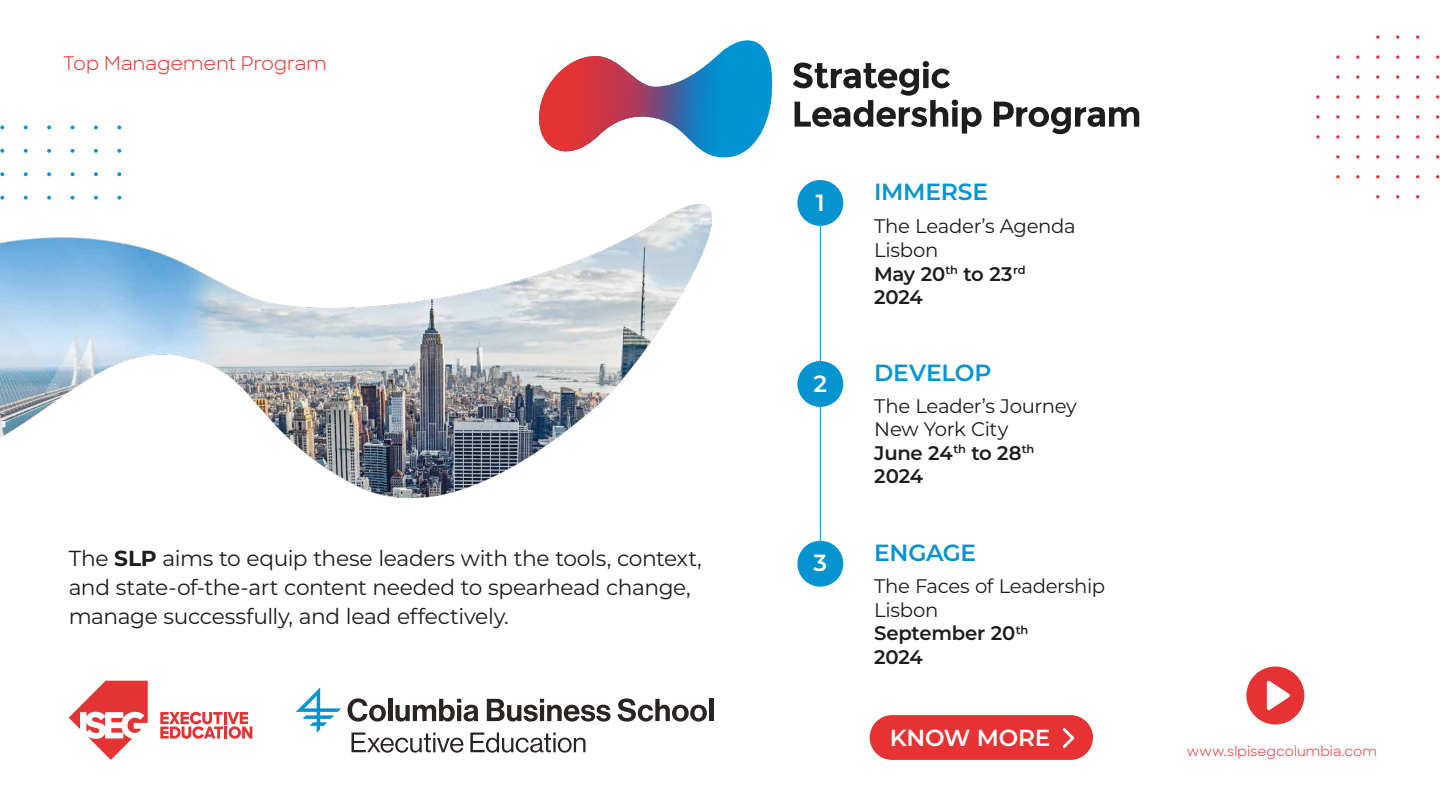
<style>
.page{position:relative;width:1440px;height:810px;background:#fff}
.page>*{position:absolute;margin:0;border:0;box-sizing:border-box;transform-origin:0 0}
.t1{font:600 23.4px "Montserrat";letter-spacing:-.01em;color:#0693d2}
.t2{font:600 23.4px "Montserrat";color:#fff}
.t3{font:600 23.25px "Montserrat";letter-spacing:-.01em;color:#fff}
.t4{font:21.75px/29.2px "Montserrat";letter-spacing:-.02em;color:#1d1d1b}
.t5{font:19.65px/23.5px "Montserrat";letter-spacing:-.015em;color:#1d1d1b}
.t6{font:19.05px "Sharp Sans";color:#e63232}
.t7{font:13.58px "Sharp Sans";letter-spacing:.005em;color:#e63232}
.s1{font-weight:700}
.s2{font-weight:600}
</style>
<div class="page">
<svg style="left:1376px;top:35px;width:3px;height:4px"></svg>
<svg style="left:1396px;top:35px;width:3px;height:4px"></svg>
<svg style="left:1416px;top:35px;width:3px;height:4px"></svg>
<svg style="left:1336px;top:55px;width:4px;height:4px"></svg>
<svg style="left:1356px;top:55px;width:4px;height:4px"></svg>
<svg style="left:1376px;top:55px;width:3px;height:4px"></svg>
<svg style="left:1396px;top:55px;width:3px;height:4px"></svg>
<svg style="left:1416px;top:55px;width:3px;height:4px"></svg>
<svg style="left:1436px;top:55px;width:3px;height:4px"></svg>
<svg style="left:1336px;top:75px;width:4px;height:4px"></svg>
<svg style="left:1356px;top:75px;width:4px;height:4px"></svg>
<svg style="left:1376px;top:75px;width:3px;height:4px"></svg>
<svg style="left:1396px;top:75px;width:3px;height:4px"></svg>
<svg style="left:1416px;top:75px;width:3px;height:4px"></svg>
<svg style="left:1436px;top:75px;width:3px;height:4px"></svg>
<svg style="left:1316px;top:95px;width:4px;height:4px"></svg>
<svg style="left:1336px;top:95px;width:4px;height:4px"></svg>
<svg style="left:1356px;top:95px;width:4px;height:4px"></svg>
<svg style="left:1376px;top:95px;width:3px;height:4px"></svg>
<svg style="left:1396px;top:95px;width:3px;height:4px"></svg>
<svg style="left:1416px;top:95px;width:3px;height:4px"></svg>
<svg style="left:1436px;top:95px;width:3px;height:4px"></svg>
<svg style="left:1316px;top:115px;width:4px;height:4px"></svg>
<svg style="left:1336px;top:115px;width:4px;height:4px"></svg>
<svg style="left:1356px;top:115px;width:4px;height:4px"></svg>
<svg style="left:1376px;top:115px;width:3px;height:4px"></svg>
<svg style="left:1396px;top:115px;width:3px;height:4px"></svg>
<svg style="left:1416px;top:115px;width:3px;height:4px"></svg>
<svg style="left:1436px;top:115px;width:3px;height:4px"></svg>
<svg style="left:1316px;top:135px;width:4px;height:4px"></svg>
<svg style="left:1336px;top:135px;width:4px;height:4px"></svg>
<svg style="left:1356px;top:135px;width:4px;height:4px"></svg>
<svg style="left:1376px;top:135px;width:3px;height:4px"></svg>
<svg style="left:1396px;top:135px;width:3px;height:4px"></svg>
<svg style="left:1416px;top:135px;width:3px;height:4px"></svg>
<svg style="left:1436px;top:135px;width:3px;height:4px"></svg>
<svg style="left:1336px;top:155px;width:4px;height:4px"></svg>
<svg style="left:1356px;top:155px;width:4px;height:4px"></svg>
<svg style="left:1396px;top:155px;width:3px;height:4px"></svg>
<svg style="left:1416px;top:155px;width:3px;height:4px"></svg>
<svg style="left:1436px;top:155px;width:3px;height:4px"></svg>
<svg style="left:1336px;top:175px;width:4px;height:3px"></svg>
<svg style="left:0;top:125px;width:4px;height:4px"></svg>
<svg style="left:24px;top:125px;width:4px;height:4px"></svg>
<svg style="left:47px;top:125px;width:4px;height:4px"></svg>
<svg style="left:71px;top:125px;width:3px;height:4px"></svg>
<svg style="left:94px;top:125px;width:4px;height:4px"></svg>
<svg style="left:117px;top:125px;width:4px;height:4px"></svg>
<svg style="left:0;top:149px;width:4px;height:4px"></svg>
<svg style="left:24px;top:149px;width:4px;height:4px"></svg>
<svg style="left:47px;top:149px;width:4px;height:4px"></svg>
<svg style="left:71px;top:149px;width:3px;height:4px"></svg>
<svg style="left:94px;top:149px;width:4px;height:4px"></svg>
<svg style="left:117px;top:149px;width:4px;height:4px"></svg>
<svg style="left:0;top:172px;width:4px;height:4px"></svg>
<svg style="left:24px;top:172px;width:4px;height:4px"></svg>
<svg style="left:47px;top:172px;width:4px;height:4px"></svg>
<svg style="left:71px;top:172px;width:3px;height:4px"></svg>
<svg style="left:94px;top:172px;width:4px;height:4px"></svg>
<svg style="left:117px;top:172px;width:4px;height:4px"></svg>
<svg style="left:0;top:196px;width:4px;height:4px"></svg>
<svg style="left:24px;top:196px;width:4px;height:4px"></svg>
<svg style="left:47px;top:196px;width:4px;height:4px"></svg>
<svg style="left:71px;top:196px;width:3px;height:4px"></svg>
<svg style="left:94px;top:196px;width:4px;height:4px"></svg>
<svg style="left:117px;top:196px;width:4px;height:4px"></svg>
<svg style="left:539px;top:40px;width:234px;height:118px"></svg>
<svg style="left:793px;top:61px;width:189px;height:73px"></svg>
<svg style="left:994px;top:102px;width:145px;height:32px"></svg>
<svg style="left:160px;top:712px;width:92px;height:27px"></svg>
<svg style="left:69px;top:681px;width:79px;height:79px"></svg>
<svg style="left:352px;top:733px;width:111px;height:20px"></svg>
<svg style="left:470px;top:733px;width:115px;height:20px"></svg>
<svg style="left:348px;top:698px;width:38px;height:24px"></svg>
<hr style="left:388px;top:699px;width:4px;height:22px;background:#2a2422">
<svg style="left:395px;top:699px;width:83px;height:23px"></svg>
<svg style="left:487px;top:699px;width:124px;height:23px"></svg>
<svg style="left:618px;top:698px;width:89px;height:24px"></svg>
<div style="left:709px;top:699px;width:5px;height:22px;background:#2a2422"></div>
<svg style="left:296px;top:687px;width:45px;height:46px"></svg>
<div style="left:870px;top:715px;width:223px;height:45px;background:#e63232;border-radius:22px"></div>
<svg style="left:1063px;top:728px;width:11px;height:20px"></svg>
<div style="left:1246px;top:666px;width:58px;height:59px;background:#e63232;border-radius:50%"></div>
<svg style="left:1267px;top:680px;width:23px;height:31px"></svg>
<hr style="left:820px;top:203px;width:1px;height:365px;background:#0693d2">
<div style="left:797px;top:180px;width:46px;height:46px;background:#0693d2;border-radius:50%"></div>
<div style="left:797px;top:361px;width:46px;height:46px;background:#0693d2;border-radius:50%"></div>
<div style="left:797px;top:541px;width:46px;height:46px;background:#0693d2;border-radius:50%"></div>
<img style="left:0;top:205px;width:711px;height:293px">
<p class="t6" style="left:63px;top:49px;width:266px">Top Management Program</p>
<p class="t4" style="left:69px;top:543px;width:635px">The <span class="s1">SLP</span> aims to equip these leaders with the tools, context, and state-of-the-art content needed to spearhead change, manage successfully, and lead effectively.</p>
<p class="t2" style="left:816px;top:186px;width:10px">1</p>
<p class="t2" style="left:814px;top:367px;width:15px">2</p>
<p class="t2" style="left:814px;top:547px;width:15px">3</p>
<p class="t1" style="left:874px;top:175px;width:116px">IMMERSE</p>
<p class="t5" style="left:874px;top:214px;width:203px">The Leader’s Agenda<br>Lisbon<br><span class="s2">May 20</span><sup>th</sup> <span class="s2">to 23</span><sup>rd<br></sup><span class="s2">2024</span></p>
<p class="t1" style="left:874px;top:356px;width:119px">DEVELOP</p>
<p class="t5" style="left:874px;top:393px;width:204px">The Leader’s Journey<br>New York City<br><span class="s2">June 24</span><sup>th</sup> <span class="s2">to 28</span><sup>th<br></sup><span class="s2">2024</span></p>
<p class="t1" style="left:874px;top:536px;width:104px">ENGAGE</p>
<p class="t5" style="left:874px;top:574px;width:233px">The Faces of Leadership<br>Lisbon<br><span class="s2">September 20</span><sup>th<br></sup><span class="s2">2024</span></p>
<p class="t3" style="left:890px;top:721px;width:162px">KNOW MORE</p>
<p class="t7" style="left:1187px;top:741px;width:192px">www.slpisegcolumbia.com</p>
</div>
